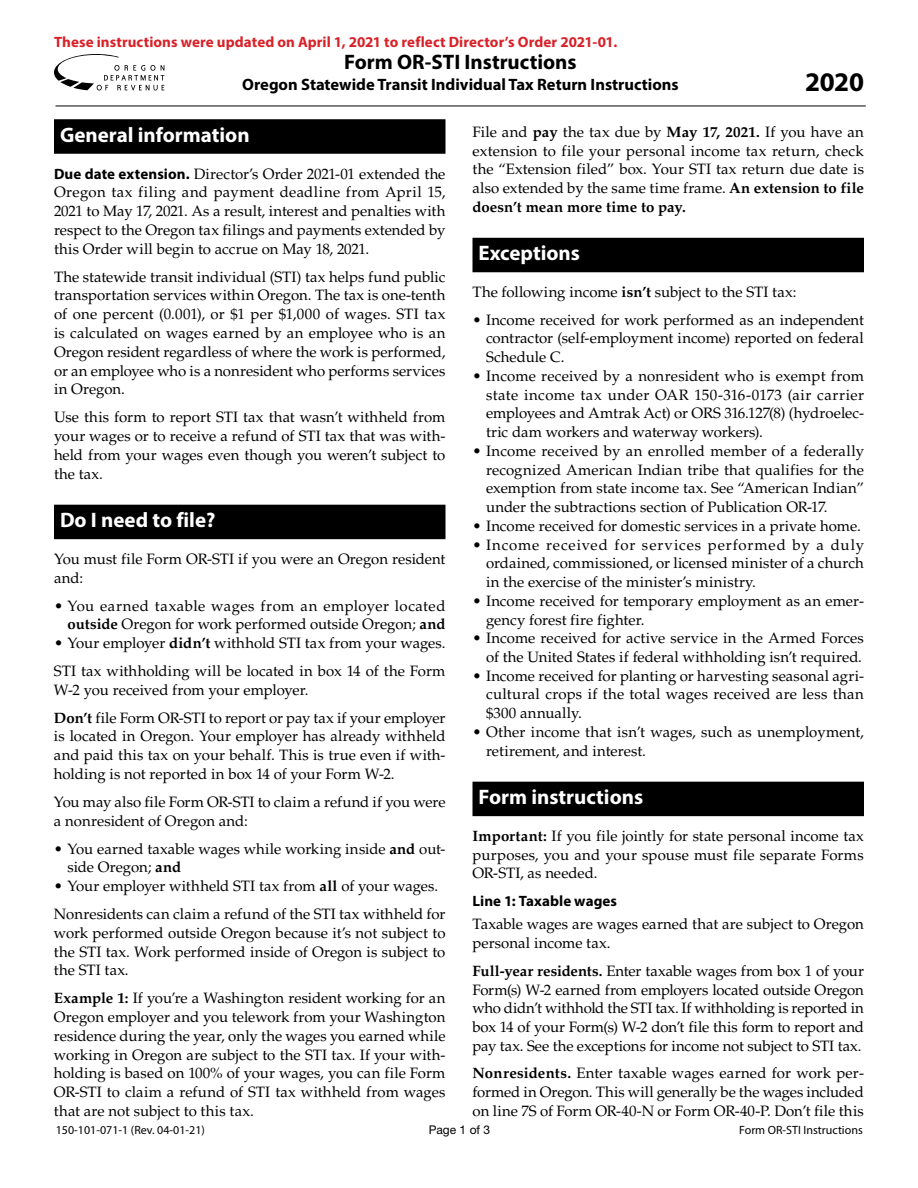
<style>
.page{position:relative;width:918px;height:1188px;background:#fff}
.page>*{position:absolute;margin:0;border:0;box-sizing:border-box;transform-origin:0 0}
.t1{font:700 27px "Myriad Pro";color:#000}
.t2{font:700 21px "Myriad Pro";color:#fff}
.t3{font:700 21px "Myriad Pro";color:#000}
.t4{font:700 16.5px "Myriad Pro";color:#000}
.t5{font:15px/18.8px "Palatino LT Std";color:#000;text-align:justify}
.t6{font:700 15px "Myriad Pro";letter-spacing:.005em;color:#d82128}
.t7{font:700 15px "Myriad Pro";letter-spacing:.005em;color:#000}
.t8{font:12px "Myriad Pro";color:#000}
.t9{font:12px "Helvetica Neue LT Std";color:#000}
.s1{font-weight:700}
.s2{font-family:"Myriad Pro";font-weight:700}
</style>
<div class="page">
<div style="left:54px;top:119px;width:392px;height:35px;background:#000"></div>
<div style="left:54px;top:505px;width:392px;height:34px;background:#000"></div>
<div style="left:472px;top:238px;width:392px;height:34px;background:#000"></div>
<div style="left:472px;top:782px;width:392px;height:34px;background:#000"></div>
<hr style="left:56px;top:106px;width:810px;height:1px;background:#000">
<svg style="left:54px;top:54px;width:110px;height:37px"></svg>
<p class="t6" style="left:54px;top:32px;width:565px">These instructions were updated on April 1, 2021 to reflect Director’s Order 2021-01.</p>
<h2 class="t3" style="left:344px;top:48px;width:234px">Form OR-STI Instructions</h2>
<p class="t4" style="left:242px;top:74px;width:438px">Oregon Statewide Transit Individual Tax Return Instructions</p>
<h1 class="t1" style="left:805px;top:64px;width:60px">2020</h1>
<p class="t5" style="left:472px;top:123px;width:393px">File and <span class="s1">pay</span> the tax due by <span class="s1">May 17, 2021.</span> If you have an extension to file your personal income tax return, check the “Extension filed” box. Your STI tax return due date is also extended by the same time frame. <span class="s1">An extension to file doesn’t mean more time to pay.</span></p>
<h2 class="t2" style="left:478px;top:240px;width:103px">Exceptions</h2>
<p class="t5" style="left:472px;top:283px;width:325px">The following income <span class="s1">isn’t</span> subject to the STI tax:</p>
<p class="t5" style="left:486px;top:311px;width:380px;text-indent:-14px">• Income received for work performed as an independent contractor (self-employment income) reported on federal Schedule C.</p>
<p class="t5" style="left:486px;top:367px;width:380px;text-indent:-14px">• Income received by a nonresident who is exempt from state income tax under OAR 150-316-0173 (air carrier employees and Amtrak Act) or ORS 316.127(8) (hydroelec&shy;tric dam workers and waterway workers).</p>
<p class="t5" style="left:486px;top:442px;width:380px;text-indent:-14px">• Income received by an enrolled member of a federally recognized American Indian tribe that qualifies for the exemption from state income tax. See “American Indian” under the subtractions section of Publication OR-17.</p>
<p class="t5" style="left:472px;top:517px;width:390px">• Income received for domestic services in a private home.</p>
<p class="t5" style="left:486px;top:535px;width:380px;text-indent:-14px">• Income received for services performed by a duly ordained, commissioned, or licensed minister of a church in the exercise of the minister’s ministry.</p>
<p class="t5" style="left:486px;top:592px;width:379px;text-indent:-14px">• Income received for temporary employment as an emer&shy;gency forest fire fighter.</p>
<p class="t5" style="left:472px;top:629px;width:393px;text-align:right">• Income received for active service in the Armed Forces of the United States if federal withholding isn’t required.</p>
<p class="t5" style="left:486px;top:667px;width:380px;text-indent:-14px">• Income received for planting or harvesting seasonal agri&shy;cultural crops if the total wages received are less than $300 annually.</p>
<p class="t5" style="left:486px;top:723px;width:379px;text-indent:-14px">• Other income that isn’t wages, such as unemployment, retirement, and interest.</p>
<h2 class="t2" style="left:478px;top:783px;width:166px">Form instructions</h2>
<p class="t5" style="left:472px;top:827px;width:393px"><span class="s1">Important:</span> If you file jointly for state personal income tax purposes, you and your spouse must file separate Forms OR-STI, as needed.</p>
<p class="t7" style="left:472px;top:891px;width:146px">Line 1: Taxable wages</p>
<p class="t5" style="left:472px;top:915px;width:393px">Taxable wages are wages earned that are subject to Oregon personal income tax.</p>
<p class="t5" style="left:472px;top:962px;width:393px"><span class="s1">Full-year residents.</span> Enter taxable wages from box 1 of your Form(s) W-2 earned from employers located outside Oregon who didn’t withhold the STI tax. If withholding is reported in box 14 of your Form(s) W-2 don’t file this form to report and pay tax. See the exceptions for income not subject to STI tax.</p>
<p class="t5" style="left:472px;top:1064px;width:393px"><span class="s1">Nonresidents.</span> Enter taxable wages earned for work per&shy;formed in Oregon. This will generally be the wages included on line 7S of Form OR-40-N or Form OR-40-P. Don’t file this</p>
<p class="t9" style="left:429px;top:1122px;width:63px">Page 1 of 3</p>
<h2 class="t2" style="left:60px;top:121px;width:191px">General information</h2>
<p class="t5" style="left:54px;top:164px;width:393px"><span class="s2">Due date extension.</span> Director’s Order 2021-01 extended the Oregon tax filing and payment deadline from April 15, 2021 to May 17, 2021. As a result, interest and penalties with respect to the Oregon tax filings and payments extended by this Order will begin to accrue on May 18, 2021.</p>
<p class="t5" style="left:54px;top:267px;width:393px">The statewide transit individual (STI) tax helps fund public transportation services within Oregon. The tax is one-tenth of one percent (0.001), or $1 per $1,000 of wages. STI tax is calculated on wages earned by an employee who is an Oregon resident regardless of where the work is performed, or an employee who is a nonresident who performs services in Oregon.</p>
<p class="t5" style="left:54px;top:408px;width:393px">Use this form to report STI tax that wasn’t withheld from your wages or to receive a refund of STI tax that was with&shy;held from your wages even though you weren’t subject to the tax.</p>
<h2 class="t2" style="left:60px;top:506px;width:157px">Do I need to file?</h2>
<p class="t5" style="left:54px;top:550px;width:393px">You must file Form OR-STI if you were an Oregon resident and:</p>
<p class="t5" style="left:54px;top:596px;width:393px;text-align:right">• You earned taxable wages from an employer located <span class="s1">outside</span> Oregon for work performed outside Oregon; <span class="s1">and</span></p>
<p class="t5" style="left:54px;top:630px;width:393px;line-height:27.8px">• Your employer <span class="s1">didn’t</span> withhold STI tax from your wages.<br>STI tax withholding will be located in box 14 of the Form</p>
<p class="t5" style="left:54px;top:676px;width:393px;line-height:27.8px">W-2 you received from your employer.<br><span class="s1">Don’t</span> file Form OR-STI to report or pay tax if your employer</p>
<p class="t5" style="left:54px;top:727px;width:393px">is located in Oregon. Your employer has already withheld and paid this tax on your behalf. This is true even if with&shy;holding is not reported in box 14 of your Form W-2.</p>
<p class="t5" style="left:54px;top:793px;width:393px">You may also file Form OR-STI to claim a refund if you were a nonresident of Oregon and:</p>
<p class="t5" style="left:67px;top:839px;width:379px;text-indent:-13px">• You earned taxable wages while working inside <span class="s1">and</span> out&shy;side Oregon; <span class="s1">and</span></p>
<p class="t5" style="left:54px;top:872px;width:393px;line-height:27.8px">• Your employer withheld STI tax from <span class="s1">all</span> of your wages.<br>Nonresidents can claim a refund of the STI tax withheld for</p>
<p class="t5" style="left:54px;top:924px;width:393px">work performed outside Oregon because it’s not subject to the STI tax. Work performed inside of Oregon is subject to the STI tax.</p>
<p class="t5" style="left:54px;top:989px;width:393px"><span class="s1">Example 1:</span> If you’re a Washington resident working for an Oregon employer and you telework from your Washington residence during the year, only the wages you earned while working in Oregon are subject to the STI tax. If your with&shy;holding is based on 100% of your wages, you can file Form OR-STI to claim a refund of STI tax withheld from wages that are not subject to this tax.</p>
<p class="t8" style="left:56px;top:1122px;width:151px">150-101-071-1 (Rev. 04-01-21)</p>
<p class="t8" style="left:739px;top:1122px;width:125px">Form OR-STI Instructions</p>
</div>
